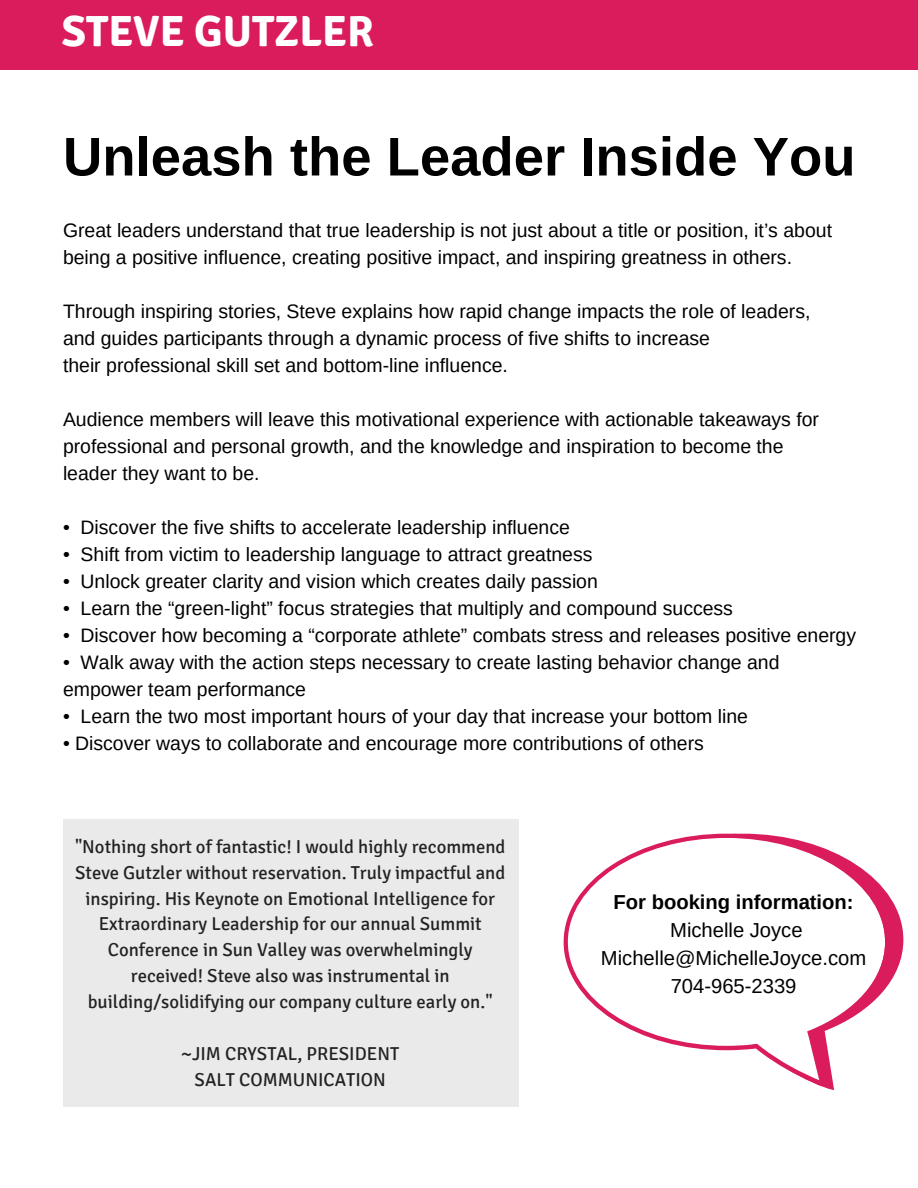
<style>
.page{position:relative;width:918px;height:1188px;background:#fff}
.page>*{position:absolute;margin:0;border:0;box-sizing:border-box;transform-origin:0 0}
.t1{font:700 54.45px "Arimo";color:#000}
.t2{font:700 43.65px "Signika";color:#fff}
.t3{font:20.25px/28.2px "Arimo";color:#000;text-align:center}
.t4{font:700 20.25px "Arimo";color:#000}
.t5{font:19.5px/27px "Arimo";color:#000}
.t6{font:18.75px/25.8px "Signika";color:#222;text-align:center}
</style>
<div class="page">
<svg style="left:821px;top:896px;width:82px;height:194px"></svg>
<svg style="left:564px;top:834px;width:325px;height:252px"></svg>
<div style="left:63px;top:819px;width:456px;height:288px;background:#eaeaea"></div>
<div style="left:0;top:0;width:918px;height:70px;background:#da1c5c"></div>
<h2 class="t2" style="left:62px;top:5px;width:314px">STEVE GUTZLER</h2>
<h1 class="t1" style="left:63px;top:126px;width:794px">Unleash the Leader Inside You</h1>
<p class="t5" style="left:63px;top:217px;width:771px">Great leaders understand that true leadership is not just about a title or position, it’s about being a positive influence, creating positive impact, and inspiring greatness in others.</p>
<p class="t5" style="left:63px;top:298px;width:749px">Through inspiring stories, Steve explains how rapid change impacts the role of leaders, and guides participants through a dynamic process of five shifts to increase<br>their professional skill set and bottom-line influence.</p>
<p class="t5" style="left:63px;top:406px;width:758px">Audience members will leave this motivational experience with actionable takeaways for professional and personal growth, and the knowledge and inspiration to become the leader they want to be.</p>
<p class="t5" style="left:63px;top:514px;width:508px">• Discover the five shifts to accelerate leadership influence</p>
<p class="t5" style="left:63px;top:541px;width:531px">• Shift from victim to leadership language to attract greatness</p>
<p class="t5" style="left:63px;top:568px;width:536px">• Unlock greater clarity and vision which creates daily passion</p>
<p class="t5" style="left:63px;top:595px;width:672px">• Learn the “green-light” focus strategies that multiply and compound success</p>
<p class="t5" style="left:63px;top:622px;width:795px">• Discover how becoming a “corporate athlete” combats stress and releases positive energy</p>
<p class="t5" style="left:63px;top:649px;width:718px">• Walk away with the action steps necessary to create lasting behavior change and empower team performance</p>
<p class="t5" style="left:63px;top:703px;width:687px">• Learn the two most important hours of your day that increase your bottom line</p>
<p class="t5" style="left:63px;top:730px;width:642px">• Discover ways to collaborate and encourage more contributions of others</p>
<p class="t6" style="left:75px;top:834px;width:432px">"Nothing short of fantastic! I would highly recommend Steve Gutzler without reservation. Truly impactful and inspiring. His Keynote on Emotional Intelligence for Extraordinary Leadership for our annual Summit Conference in Sun Valley was overwhelmingly received! Steve also was instrumental in building/solidifying our company culture early on."</p>
<p class="t6" style="left:181px;top:1041px;width:220px">~JIM CRYSTAL, PRESIDENT<br>SALT COMMUNICATION</p>
<p class="t4" style="left:614px;top:891px;width:242px">For booking information:</p>
<p class="t3" style="left:601px;top:916px;width:267px">Michelle Joyce<br>Michelle@MichelleJoyce.com<br>704-965-2339</p>
</div>
